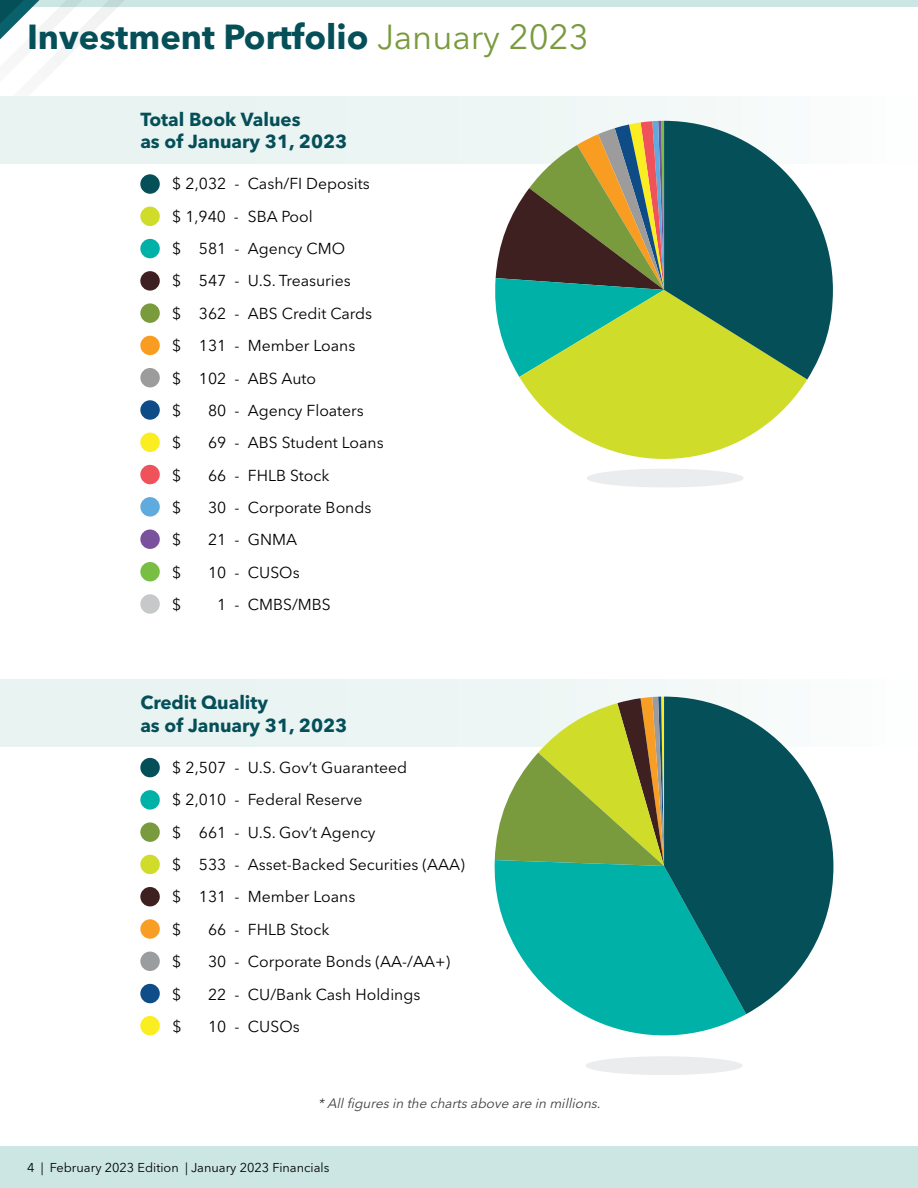
<style>
.page{position:relative;width:918px;height:1188px;background:#fff}
.page>*{position:absolute;margin:0;border:0;box-sizing:border-box;transform-origin:0 0}
.t1{font:700 34.5px "Avenir Next LT Pro";color:#054f59}
.t2{font:700 18.75px/22.5px "Avenir Next LT Pro";color:#054f59}
.t3{font:15.75px/32.4px "Avenir Next LT Pro";color:#000}
.t4{font:italic 13.5px "Avenir Next LT Pro";color:#414042}
.t5{font:12.75px "Avenir Next LT Pro";color:#000}
.s1{font-weight:400;color:#799b3d}
</style>
<div class="page">
<div style="left:0;top:1147px;width:918px;height:41px;background:#cce6e3"></div>
<div style="left:0;top:0;width:918px;height:6px;background:#cce6e3"></div>
<svg style="left:0;top:0;width:197px;height:181px"></svg>
<div style="left:0;top:680px;width:918px;height:67px;background:linear-gradient(to right,#e5f2ef,#f9fbfb)"></div>
<div style="left:0;top:96px;width:918px;height:68px;background:#e9f4f2"></div>
<div style="left:587px;top:469px;width:157px;height:18px;background:#eaeced;border-radius:50%"></div>
<div style="left:586px;top:1056px;width:157px;height:19px;background:#eaeced;border-radius:50%"></div>
<svg style="left:520px;top:379px;width:287px;height:104px;fill:#cfdd2a"></svg>
<svg style="left:495px;top:121px;width:338px;height:258px"></svg>
<div style="left:140px;top:174px;width:20px;height:20px;background:#054f59;border-radius:50%"></div>
<div style="left:140px;top:207px;width:20px;height:19px;background:#cfdd2a;border-radius:50%"></div>
<div style="left:140px;top:239px;width:20px;height:19px;background:#00b1a8;border-radius:50%"></div>
<div style="left:140px;top:271px;width:20px;height:20px;background:#3e2020;border-radius:50%"></div>
<div style="left:140px;top:303px;width:20px;height:20px;background:#799b3d;border-radius:50%"></div>
<div style="left:140px;top:336px;width:20px;height:19px;background:#f99d22;border-radius:50%"></div>
<div style="left:140px;top:368px;width:20px;height:19px;background:#9c9c9d;border-radius:50%"></div>
<div style="left:140px;top:400px;width:20px;height:20px;background:#0d4c87;border-radius:50%"></div>
<div style="left:140px;top:433px;width:20px;height:19px;background:#faed21;border-radius:50%"></div>
<div style="left:140px;top:465px;width:20px;height:19px;background:#f0525b;border-radius:50%"></div>
<div style="left:140px;top:497px;width:20px;height:20px;background:#60abde;border-radius:50%"></div>
<div style="left:140px;top:530px;width:20px;height:19px;background:#7a519d;border-radius:50%"></div>
<div style="left:140px;top:562px;width:20px;height:19px;background:#78be43;border-radius:50%"></div>
<div style="left:140px;top:594px;width:20px;height:20px;background:#c7c8ca;border-radius:50%"></div>
<div style="left:140px;top:758px;width:20px;height:19px;background:#054f59;border-radius:50%"></div>
<div style="left:140px;top:790px;width:20px;height:20px;background:#00b1a7;border-radius:50%"></div>
<div style="left:140px;top:822px;width:20px;height:20px;background:#799b3d;border-radius:50%"></div>
<div style="left:140px;top:855px;width:20px;height:19px;background:#cfdd2a;border-radius:50%"></div>
<div style="left:140px;top:887px;width:20px;height:19px;background:#3e2020;border-radius:50%"></div>
<div style="left:140px;top:919px;width:20px;height:20px;background:#f99e24;border-radius:50%"></div>
<div style="left:140px;top:952px;width:20px;height:19px;background:#9b9c9d;border-radius:50%"></div>
<div style="left:140px;top:984px;width:20px;height:19px;background:#0e4d88;border-radius:50%"></div>
<div style="left:140px;top:1016px;width:20px;height:19px;background:#faed21;border-radius:50%"></div>
<svg style="left:495px;top:697px;width:169px;height:163px;background:#aeba60"></svg>
<svg style="left:494px;top:860px;width:252px;height:199px;fill:#00b1a7"></svg>
<svg style="left:664px;top:697px;width:169px;height:317px;background:#2a767c"></svg>
<h1 class="t1" style="left:27px;top:15px;width:563px">Investment Portfolio <span class="s1">January 2023</span></h1>
<p class="t2" style="left:140px;top:108px;width:208px">Total Book Values<br>as of January 31, 2023</p>
<p class="t3" style="left:172px;top:167px;width:201px">$ 2,032 - Cash/FI Deposits $ 1,940 - SBA Pool<br>$ 581 - Agency CMO<br>$ 547 - U.S. Treasuries<br>$ 362 - ABS Credit Cards $ 131 - Member Loans<br>$ 102 - ABS Auto<br>$</p>
<p class="t3" style="left:208px;top:394px;width:157px">80 - Agency Floaters</p>
<p class="t3" style="left:172px;top:427px;width:11px">$</p>
<p class="t3" style="left:208px;top:427px;width:177px">69 - ABS Student Loans</p>
<p class="t3" style="left:172px;top:459px;width:11px">$</p>
<p class="t3" style="left:208px;top:459px;width:123px">66 - FHLB Stock</p>
<p class="t3" style="left:172px;top:491px;width:11px">$</p>
<p class="t3" style="left:208px;top:491px;width:165px">30 - Corporate Bonds</p>
<p class="t3" style="left:172px;top:524px;width:11px">$</p>
<p class="t3" style="left:208px;top:524px;width:91px">21 - GNMA</p>
<p class="t3" style="left:172px;top:556px;width:11px">$</p>
<p class="t3" style="left:208px;top:556px;width:93px">10 - CUSOs</p>
<p class="t3" style="left:172px;top:589px;width:11px">$</p>
<p class="t3" style="left:217px;top:589px;width:115px">1 - CMBS/MBS</p>
<p class="t2" style="left:140px;top:691px;width:208px">Credit Quality<br>as of January 31, 2023</p>
<p class="t3" style="left:172px;top:751px;width:294px">$ 2,507 - U.S. Gov’t Guaranteed<br>$ 2,010 - Federal Reserve<br>$ 661 - U.S. Gov’t Agency<br>$ 533 - Asset-Backed Securities (AAA) $ 131 - Member Loans<br>$</p>
<p class="t3" style="left:208px;top:913px;width:123px">66 - FHLB Stock</p>
<p class="t3" style="left:172px;top:945px;width:11px">$</p>
<p class="t3" style="left:208px;top:945px;width:244px">30 - Corporate Bonds (AA-/AA+)</p>
<p class="t3" style="left:172px;top:978px;width:11px">$</p>
<p class="t3" style="left:208px;top:978px;width:214px">22 - CU/Bank Cash Holdings</p>
<p class="t3" style="left:172px;top:1010px;width:11px">$</p>
<p class="t3" style="left:208px;top:1010px;width:93px">10 - CUSOs</p>
<p class="t4" style="left:318px;top:1095px;width:287px">*Allfiguresin the chartsabove are in millions.</p>
<p class="t5" style="left:27px;top:1160px;width:304px">4 | February 2023 Edition | January 2023 Financials</p>
</div>
